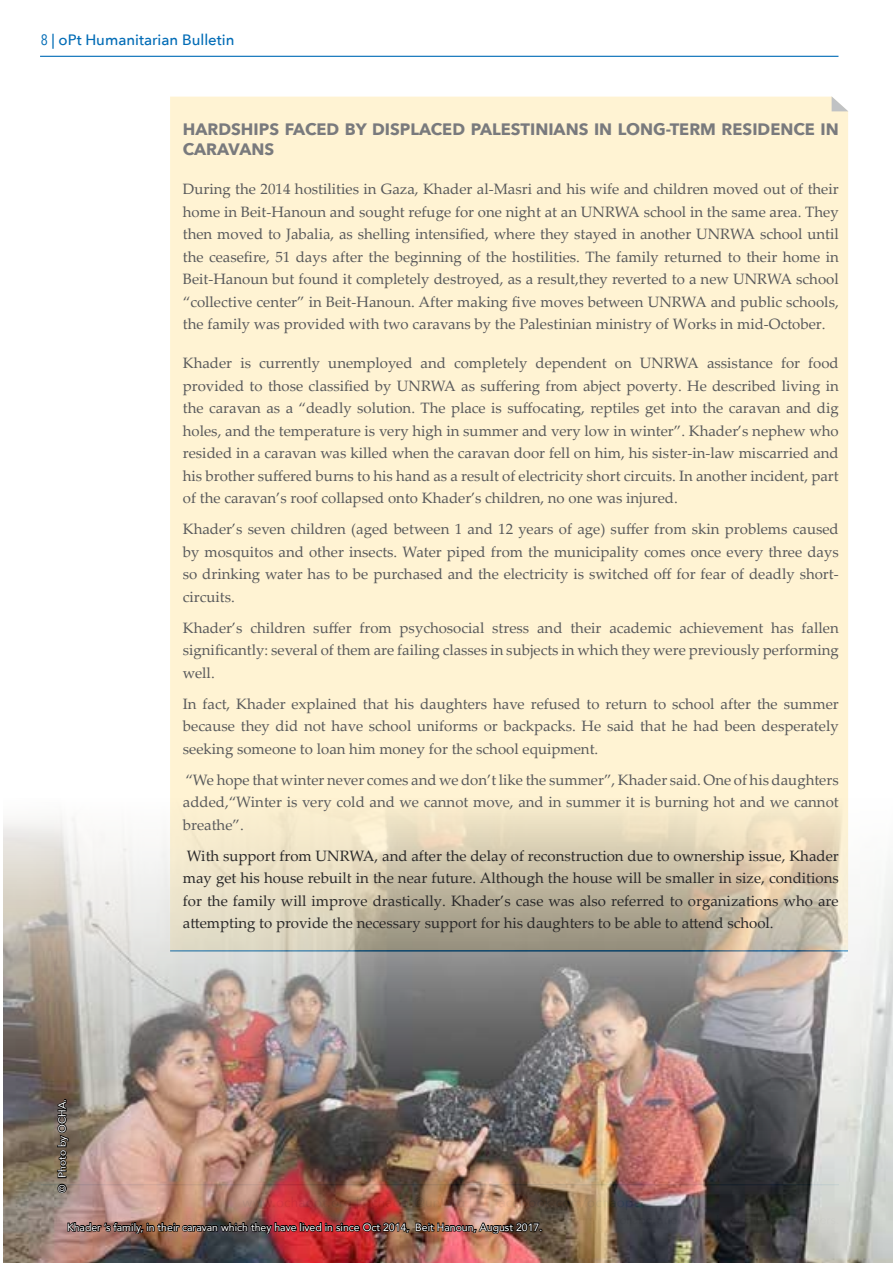
<style>
.page{position:relative;width:893px;height:1263px;background:#fff}
.page>*{position:absolute;margin:0;border:0;box-sizing:border-box;transform-origin:0 0}
.t1{font:700 16.5px/19.8px "Avenir Next";color:#797a7d}
.t2{font:15px/22.5px "Palatino Linotype";color:#58595b;text-align:justify}
.t3{font:15px/22.5px "Palatino Linotype";color:#292829;text-align:justify}
.t4{font:500 15px "Avenir Next";color:#026cb6}
.t5{font:10.5px "Avenir";color:#fff}
.s1{font-family:"Avenir Next Condensed";font-weight:400}
</style>
<div class="page">
<hr style="left:40px;top:56px;width:798px;height:1px;background:#026cb6">
<div style="left:170px;top:97px;width:678px;height:701px;background:#fff3d3"></div>
<svg style="left:832px;top:97px;width:16px;height:14px"></svg>
<img style="left:3px;top:798px;width:890px;height:465px">
<svg style="left:56px;top:1097px;width:14px;height:97px"></svg>
<img style="left:67px;top:1217px;width:476px;height:23px">
<p class="t4" style="left:41px;top:27px;width:195px"><span class="s1">8</span> | oPt Humanitarian Bulletin</p>
<p class="t1" style="left:183px;top:119px;width:657px">HARDSHIPS FACED BY DISPLACED PALESTINIANS IN LONG-TERM RESIDENCE IN<br>CARAVANS</p>
<p class="t2" style="left:183px;top:177px;width:657px">During the 2014 hostilities in Gaza, Khader al-Masri and his wife and children moved out of their home in Beit-Hanoun and sought refuge for one night at an UNRWA school in the same area. They then moved to Jabalia, as shelling intensified, where they stayed in another UNRWA school until the ceasefire, 51 days after the beginning of the hostilities. The family returned to their home in Beit-Hanoun but found it completely destroyed, as a result,they reverted to a new UNRWA school “collective center” in Beit-Hanoun. After making five moves between UNRWA and public schools, the family was provided with two caravans by the Palestinian ministry of Works in mid-October.</p>
<p class="t2" style="left:183px;top:351px;width:657px">Khader is currently unemployed and completely dependent on UNRWA assistance for food provided to those classified by UNRWA as suffering from abject poverty. He described living in the caravan as a “deadly solution. The place is suffocating, reptiles get into the caravan and dig holes, and the temperature is very high in summer and very low in winter”. Khader’s nephew who resided in a caravan was killed when the caravan door fell on him, his sister-in-law miscarried and his brother suffered burns to his hand as a result of electricity short circuits. In another incident, part of the caravan’s roof collapsed onto Khader’s children, no one was injured.</p>
<p class="t2" style="left:183px;top:517px;width:657px">Khader’s seven children (aged between 1 and 12 years of age) suffer from skin problems caused by mosquitos and other insects. Water piped from the municipality comes once every three days so drinking water has to be purchased and the electricity is switched off for fear of deadly short&shy;circuits.</p>
<p class="t2" style="left:183px;top:616px;width:657px">Khader’s children suffer from psychosocial stress and their academic achievement has fallen significantly: several of them are failing classes in subjects in which they were previously performing well.</p>
<p class="t2" style="left:183px;top:692px;width:657px">In fact, Khader explained that his daughters have refused to return to school after the summer because they did not have school uniforms or backpacks. He said that he had been desperately seeking someone to loan him money for the school equipment.</p>
<p class="t2" style="left:183px;top:768px;width:657px">“We hope that winter never comes and we don’t like the summer”, Khader said. One of his daughters added,“Winter is very cold and we cannot move, and in summer it is burning hot and we cannot breathe”.</p>
<p class="t3" style="left:183px;top:844px;width:657px">With support from UNRWA, and after the delay of reconstruction due to ownership issue, Khader may get his house rebuilt in the near future. Although the house will be smaller in size, conditions for the family will improve drastically. Khader’s case was also referred to organizations who are attempting to provide the necessary support for his daughters to be able to attend school.</p>
<p class="t5" style="left:54px;top:1193px;width:95px;rotate:-90deg">© Photo by OCHA.</p>
<p class="t5" style="left:67px;top:1219px;width:477px">Khader ’s family, in their caravan which they have lived in since Oct 2014, Beit Hanoun, August 2017.</p>
</div>
